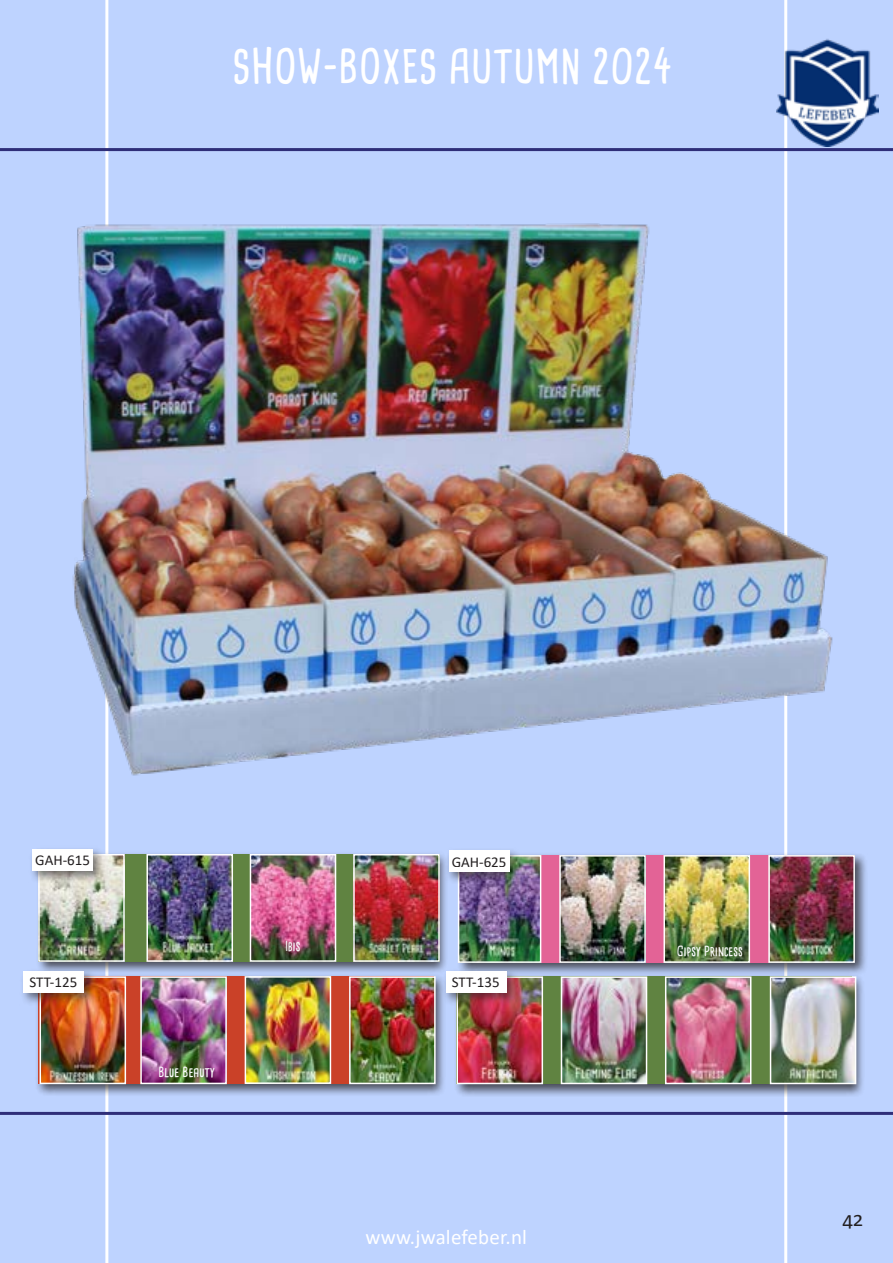
<style>
.page{position:relative;width:893px;height:1263px;background:#bed3ff}
.page>*{position:absolute;margin:0;border:0;box-sizing:border-box;transform-origin:0 0}
.t1{font:700 45px "Cardenio Modern";color:#fff}
.t2{font:21px "Calibri";letter-spacing:.01em;color:#fff}
.t3{font:21px "Calibri";color:#231f20}
.t4{font:15px "Calibri";color:#231f20}
.t5{font:700 13.5px "Cardenio Modern";color:#fbfbfb}
</style>
<div class="page">
<hr style="left:105px;top:0;width:3px;height:1263px;background:#fff">
<hr style="left:784px;top:0;width:3px;height:1263px;background:#fff">
<hr style="left:0;top:148px;width:893px;height:3px;background:#2f2e79">
<hr style="left:0;top:1112px;width:893px;height:3px;background:#2f2e79">
<div style="left:456px;top:851px;width:411px;height:124px;background:#231f20;opacity:.75"></div>
<div style="left:460px;top:855px;width:395px;height:108px;background:#e36396"></div>
<div style="left:35px;top:972px;width:411px;height:124px;background:#231f20;opacity:.75"></div>
<div style="left:38px;top:976px;width:396px;height:108px;background:#ca4128"></div>
<div style="left:453px;top:973px;width:411px;height:124px;background:#231f20;opacity:.75"></div>
<div style="left:456px;top:976px;width:396px;height:108px;background:#608341"></div>
<div style="left:36px;top:850px;width:412px;height:125px;background:#231f20;opacity:.75"></div>
<div style="left:40px;top:854px;width:395px;height:108px;background:#608341"></div>
<img style="left:253px;top:857px;width:80px;height:102px">
<div style="left:250px;top:854px;width:86px;height:108px;border:2px solid #fff"></div>
<img style="left:248px;top:979px;width:80px;height:102px">
<div style="left:245px;top:976px;width:86px;height:108px;border:2px solid #fff"></div>
<img style="left:356px;top:857px;width:81px;height:102px">
<div style="left:353px;top:854px;width:87px;height:108px;border:2px solid #fff"></div>
<img style="left:352px;top:979px;width:81px;height:102px">
<div style="left:349px;top:976px;width:87px;height:108px;border:2px solid #fff"></div>
<img style="left:149px;top:857px;width:81px;height:102px">
<div style="left:146px;top:854px;width:87px;height:108px;border:2px solid #fff"></div>
<img style="left:143px;top:979px;width:81px;height:102px">
<div style="left:140px;top:976px;width:87px;height:108px;border:2px solid #fff"></div>
<img style="left:41px;top:857px;width:81px;height:102px">
<div style="left:38px;top:854px;width:87px;height:108px;border:2px solid #fff"></div>
<img style="left:43px;top:979px;width:80px;height:102px">
<div style="left:40px;top:976px;width:86px;height:108px;border:2px solid #fff"></div>
<img style="left:771px;top:858px;width:81px;height:102px">
<div style="left:768px;top:855px;width:87px;height:108px;border:2px solid #fff"></div>
<img style="left:773px;top:979px;width:80px;height:102px">
<div style="left:770px;top:976px;width:86px;height:108px;border:2px solid #fff"></div>
<img style="left:666px;top:858px;width:81px;height:102px">
<div style="left:663px;top:855px;width:87px;height:108px;border:2px solid #fff"></div>
<img style="left:668px;top:979px;width:80px;height:102px">
<div style="left:665px;top:976px;width:86px;height:108px;border:2px solid #fff"></div>
<img style="left:562px;top:858px;width:81px;height:102px">
<div style="left:559px;top:855px;width:87px;height:108px;border:2px solid #fff"></div>
<img style="left:564px;top:979px;width:80px;height:102px">
<div style="left:561px;top:976px;width:86px;height:108px;border:2px solid #fff"></div>
<img style="left:459px;top:979px;width:81px;height:102px">
<div style="left:456px;top:976px;width:87px;height:108px;border:2px solid #fff"></div>
<img style="left:461px;top:858px;width:77px;height:102px">
<div style="left:458px;top:855px;width:83px;height:108px;border:2px solid #fff"></div>
<div style="left:445px;top:847px;width:77px;height:37px;background:#231f20;opacity:.6"></div>
<div style="left:449px;top:850px;width:60px;height:21px;background:#fff"></div>
<div style="left:19px;top:968px;width:78px;height:37px;background:#231f20;opacity:.6"></div>
<div style="left:23px;top:972px;width:61px;height:21px;background:#fff"></div>
<div style="left:442px;top:968px;width:77px;height:37px;background:#231f20;opacity:.6"></div>
<div style="left:446px;top:972px;width:61px;height:21px;background:#fff"></div>
<div style="left:28px;top:846px;width:78px;height:37px;background:#231f20;opacity:.6"></div>
<div style="left:32px;top:849px;width:61px;height:21px;background:#fff"></div>
<img style="left:777px;top:37px;width:102px;height:110px">
<img style="left:72px;top:177px;width:761px;height:650px">
<h1 class="t1" style="left:232px;top:36px;width:442px">SHOW-BOXES AUTUMN 2024</h1>
<p class="t4" style="left:35px;top:850px;width:56px">GAH-615</p>
<p class="t4" style="left:452px;top:851px;width:56px">GAH-625</p>
<p class="t5" style="left:286px;top:937px;width:16px">Ibis</p>
<p class="t5" style="left:677px;top:942px;width:67px">Gipsy Princess</p>
<p class="t4" style="left:29px;top:972px;width:49px">STT-125</p>
<p class="t4" style="left:452px;top:972px;width:49px">STT-135</p>
<p class="t5" style="left:158px;top:1063px;width:58px">Blue Beauty</p>
<h2 class="t2" style="left:365px;top:1222px;width:163px">www.jwalefeber.nl</h2>
<h2 class="t3" style="left:842px;top:1204px;width:23px">42</h2>
</div>
